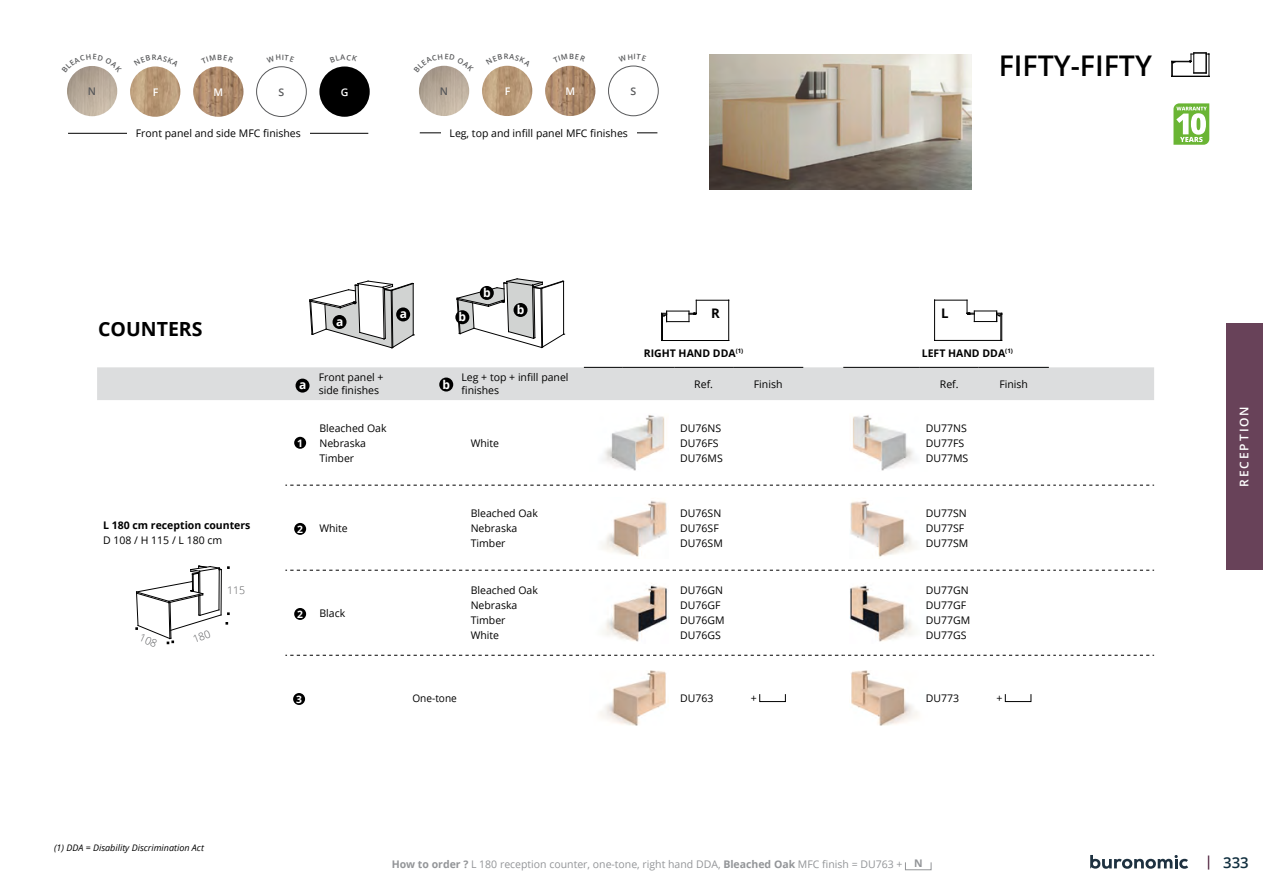
<style>
.page{position:relative;width:1263px;height:893px;background:#fff}
.page>*{position:absolute;margin:0;border:0;box-sizing:border-box;transform-origin:0 0}
.t1{font:600 28.5px "Open Sans";color:#000}
.t2{font:700 19.5px "Open Sans";color:#000}
.t3{font:600 15px "Open Sans";color:#112f3f}
.t4{font:700 13.2px "Open Sans";color:#000}
.t5{font:600 12px "Open Sans";letter-spacing:.16em;color:#fff}
.t6{font:700 12px "Open Sans";color:#fff}
.t7{font:10.5px/15px "Open Sans";color:#000}
.t8{font:10.5px "Open Sans";color:#939598}
.t9{font:700 10.5px "Open Sans";color:#000}
.t10{font:10.5px "Open Sans";color:#000;scale:.96 1}
.t11{font:600 10.5px "Open Sans";color:#fff}
.t12{font:600 10.5px "Open Sans";color:#58595b}
.t13{font:300 10.5px "Open Sans";color:#58595b}
.t14{font:700 10.2px "Open Sans";color:#fff}
.t15{font:italic 9px "Open Sans";color:#000}
.s1{font-weight:700}
</style>
<div class="page">
<svg style="left:1090px;top:855px;width:98px;height:14px"></svg>
<svg style="left:1208px;top:855px;width:1px;height:15px"></svg>
<div style="left:1226px;top:323px;width:37px;height:247px;background:#684259"></div>
<img style="left:710px;top:55px;width:262px;height:135px">
<svg style="left:1171px;top:53px;width:39px;height:24px"></svg>
<svg style="left:1173px;top:103px;width:36px;height:42px"></svg>
<hr style="left:68px;top:133px;width:300px;height:1px;background:#000">
<div style="left:127px;top:129px;width:182px;height:11px;background:#fff"></div>
<img style="left:130px;top:66px;width:50px;height:51px;border-radius:25px">
<img style="left:193px;top:66px;width:50px;height:51px;border-radius:25px">
<img style="left:67px;top:66px;width:50px;height:50px;border-radius:25px">
<div style="left:256px;top:66px;width:51px;height:51px;border:1px solid #58595b;border-radius:50%"></div>
<div style="left:319px;top:66px;width:51px;height:51px;background:#000;border-radius:50%"></div>
<hr style="left:420px;top:133px;width:237px;height:1px;background:#000">
<div style="left:441px;top:129px;width:195px;height:10px;background:#fff"></div>
<img style="left:482px;top:66px;width:50px;height:50px;border-radius:25px">
<img style="left:545px;top:66px;width:50px;height:50px;border-radius:25px">
<img style="left:419px;top:66px;width:50px;height:50px;border-radius:25px">
<div style="left:608px;top:66px;width:50px;height:50px;border:1px solid #58595b;border-radius:50%"></div>
<div style="left:97px;top:367px;width:1057px;height:33px;background:#dcddde"></div>
<hr style="left:584px;top:367px;width:38px;height:1px;background:#000">
<hr style="left:622px;top:367px;width:52px;height:1px;background:#000">
<hr style="left:674px;top:367px;width:59px;height:1px;background:#000">
<hr style="left:733px;top:367px;width:70px;height:1px;background:#000">
<svg style="left:285px;top:485px;width:869px;height:1px"></svg>
<svg style="left:285px;top:570px;width:869px;height:1px"></svg>
<svg style="left:285px;top:655px;width:869px;height:1px"></svg>
<hr style="left:843px;top:367px;width:77px;height:1px;background:#000">
<hr style="left:920px;top:367px;width:59px;height:1px;background:#000">
<hr style="left:979px;top:367px;width:70px;height:1px;background:#000">
<img style="left:604px;top:415px;width:61px;height:56px">
<img style="left:853px;top:415px;width:61px;height:56px">
<img style="left:602px;top:500px;width:65px;height:57px">
<img style="left:850px;top:500px;width:65px;height:57px">
<img style="left:604px;top:583px;width:64px;height:59px">
<img style="left:849px;top:585px;width:65px;height:57px">
<img style="left:600px;top:670px;width:66px;height:55px">
<div style="left:759px;top:694px;width:27px;height:8px;border:1px solid #000"></div>
<img style="left:851px;top:670px;width:67px;height:55px">
<div style="left:1005px;top:694px;width:26px;height:8px;border:1px solid #000"></div>
<div style="left:905px;top:862px;width:26px;height:8px;border:1px solid #939598"></div>
<hr style="left:728px;top:300px;width:1px;height:40px;background:#000">
<hr style="left:696px;top:300px;width:33px;height:1px;background:#000">
<hr style="left:662px;top:340px;width:67px;height:1px;background:#000">
<svg style="left:661px;top:300px;width:36px;height:41px"></svg>
<hr style="left:934px;top:300px;width:1px;height:40px;background:#000">
<hr style="left:934px;top:300px;width:33px;height:1px;background:#000">
<hr style="left:934px;top:340px;width:67px;height:1px;background:#000">
<svg style="left:967px;top:300px;width:35px;height:41px"></svg>
<div style="left:296px;top:379px;width:13px;height:14px;background:#000;border-radius:50%"></div>
<svg style="left:309px;top:281px;width:105px;height:67px"></svg>
<div style="left:333px;top:315px;width:13px;height:14px;background:#000;border-radius:50%"></div>
<div style="left:396px;top:307px;width:14px;height:14px;background:#000;border-radius:50%"></div>
<svg style="left:457px;top:279px;width:108px;height:69px"></svg>
<div style="left:480px;top:286px;width:14px;height:14px;background:#000;border-radius:50%"></div>
<div style="left:513px;top:303px;width:14px;height:14px;background:#000;border-radius:50%"></div>
<div style="left:455px;top:310px;width:14px;height:14px;background:#000;border-radius:50%"></div>
<div style="left:439px;top:378px;width:14px;height:13px;background:#000;border-radius:50%"></div>
<div style="left:294px;top:437px;width:12px;height:12px;background:#000;border-radius:50%"></div>
<div style="left:294px;top:523px;width:12px;height:12px;background:#000;border-radius:50%"></div>
<div style="left:294px;top:608px;width:12px;height:12px;background:#000;border-radius:50%"></div>
<div style="left:293px;top:693px;width:12px;height:12px;background:#000;border-radius:50%"></div>
<svg style="left:75px;top:66px;width:35px;height:7px"></svg>
<svg style="left:426px;top:65px;width:36px;height:8px"></svg>
<svg style="left:135px;top:566px;width:95px;height:79px"></svg>
<h1 class="t1" style="left:999px;top:46px;width:155px">FIFTY-FIFTY</h1>
<p class="t12" style="left:88px;top:84px;width:10px">N</p>
<p class="t12" style="left:279px;top:85px;width:7px">S</p>
<p class="t11" style="left:341px;top:85px;width:9px">G</p>
<p class="t11" style="left:153px;top:85px;width:7px">F</p>
<p class="t11" style="left:213px;top:85px;width:11px">M</p>
<p class="t12" style="left:440px;top:84px;width:10px">N</p>
<p class="t12" style="left:630px;top:84px;width:7px">S</p>
<p class="t11" style="left:505px;top:84px;width:7px">F</p>
<p class="t11" style="left:565px;top:84px;width:11px">M</p>
<p class="t7" style="left:136px;top:126px;width:167px">Front panel and side MFC finishes</p>
<p class="t7" style="left:450px;top:125px;width:180px">Leg, top and infill panel MFC finishes</p>
<h2 class="t2" style="left:98px;top:315px;width:106px">COUNTERS</h2>
<p class="t6" style="left:336px;top:313px;width:9px">a</p>
<p class="t6" style="left:400px;top:305px;width:9px">a</p>
<p class="t6" style="left:459px;top:309px;width:9px">b</p>
<p class="t6" style="left:483px;top:284px;width:9px">b</p>
<p class="t6" style="left:517px;top:301px;width:9px">b</p>
<p class="t4" style="left:711px;top:304px;width:10px">R</p>
<p class="t4" style="left:941px;top:304px;width:9px">L</p>
<p class="t9" style="left:644px;top:345px;width:101px">RIGHT HAND DDA<sup>(1)</sup></p>
<p class="t9" style="left:922px;top:345px;width:93px">LEFT HAND DDA<sup>(1)</sup></p>
<p class="t9" style="left:103px;top:518px;width:149px">L 180 cm reception counters</p>
<p class="t7" style="left:103px;top:533px;width:121px">D 108 / H 115 / L 180 cm</p>
<p class="t13" style="left:227px;top:583px;width:19px">115</p>
<p class="t6" style="left:299px;top:376px;width:9px">a</p>
<p class="t14" style="left:297px;top:436px;width:7px">1</p>
<p class="t7" style="left:319px;top:371px;width:66px;line-height:12.6px">Front panel + side finishes</p>
<p class="t7" style="left:461px;top:371px;width:109px;line-height:12.6px">Leg + top + infill panel finishes</p>
<p class="t7" style="left:694px;top:376px;width:20px">Ref.</p>
<p class="t7" style="left:754px;top:376px;width:30px">Finish</p>
<p class="t7" style="left:940px;top:376px;width:20px">Ref.</p>
<p class="t7" style="left:999px;top:376px;width:30px">Finish</p>
<p class="t6" style="left:443px;top:376px;width:9px">b</p>
<p class="t7" style="left:319px;top:420px;width:69px">Bleached Oak<br>Nebraska<br>Timber</p>
<p class="t7" style="left:471px;top:435px;width:30px">White</p>
<p class="t7" style="left:680px;top:420px;width:44px">DU76NS<br>DU76FS<br>DU76MS</p>
<p class="t7" style="left:926px;top:420px;width:44px">DU77NS<br>DU77FS<br>DU77MS</p>
<p class="t14" style="left:297px;top:522px;width:7px">2</p>
<p class="t7" style="left:319px;top:520px;width:30px">White</p>
<p class="t14" style="left:297px;top:607px;width:7px">2</p>
<p class="t7" style="left:319px;top:605px;width:27px">Black</p>
<p class="t7" style="left:471px;top:505px;width:69px">Bleached Oak<br>Nebraska<br>Timber</p>
<p class="t7" style="left:680px;top:505px;width:44px">DU76SN<br>DU76SF<br>DU76SM</p>
<p class="t7" style="left:926px;top:505px;width:44px">DU77SN<br>DU77SF<br>DU77SM</p>
<p class="t7" style="left:471px;top:583px;width:69px">Bleached Oak<br>Nebraska<br>Timber<br>White</p>
<p class="t7" style="left:680px;top:583px;width:46px">DU76GN<br>DU76GF<br>DU76GM<br>DU76GS</p>
<p class="t7" style="left:926px;top:583px;width:46px">DU77GN<br>DU77GF<br>DU77GM<br>DU77GS</p>
<p class="t14" style="left:296px;top:692px;width:7px">3</p>
<p class="t10" style="left:412px;top:691px;width:48px">One-tone</p>
<p class="t7" style="left:680px;top:690px;width:35px">DU763</p>
<p class="t7" style="left:751px;top:690px;width:8px">+</p>
<p class="t7" style="left:926px;top:690px;width:35px">DU773</p>
<p class="t7" style="left:996px;top:690px;width:8px">+</p>
<p class="t15" style="left:54px;top:841px;width:151px">(1) DDA = Disability Discrimination Act</p>
<p class="t8" style="left:392px;top:857px;width:532px"><span class="s1">How to order ?</span> L 180 reception counter, one-tone, right hand DDA, <span class="s1">Bleached Oak</span> MFC finish = DU763 + <span class="s1">N</span></p>
<p class="t5" style="left:1236px;top:487px;width:82px;rotate:-90deg">RECEPTION</p>
<h3 class="t3" style="left:1223px;top:852px;width:27px">333</h3>
</div>
